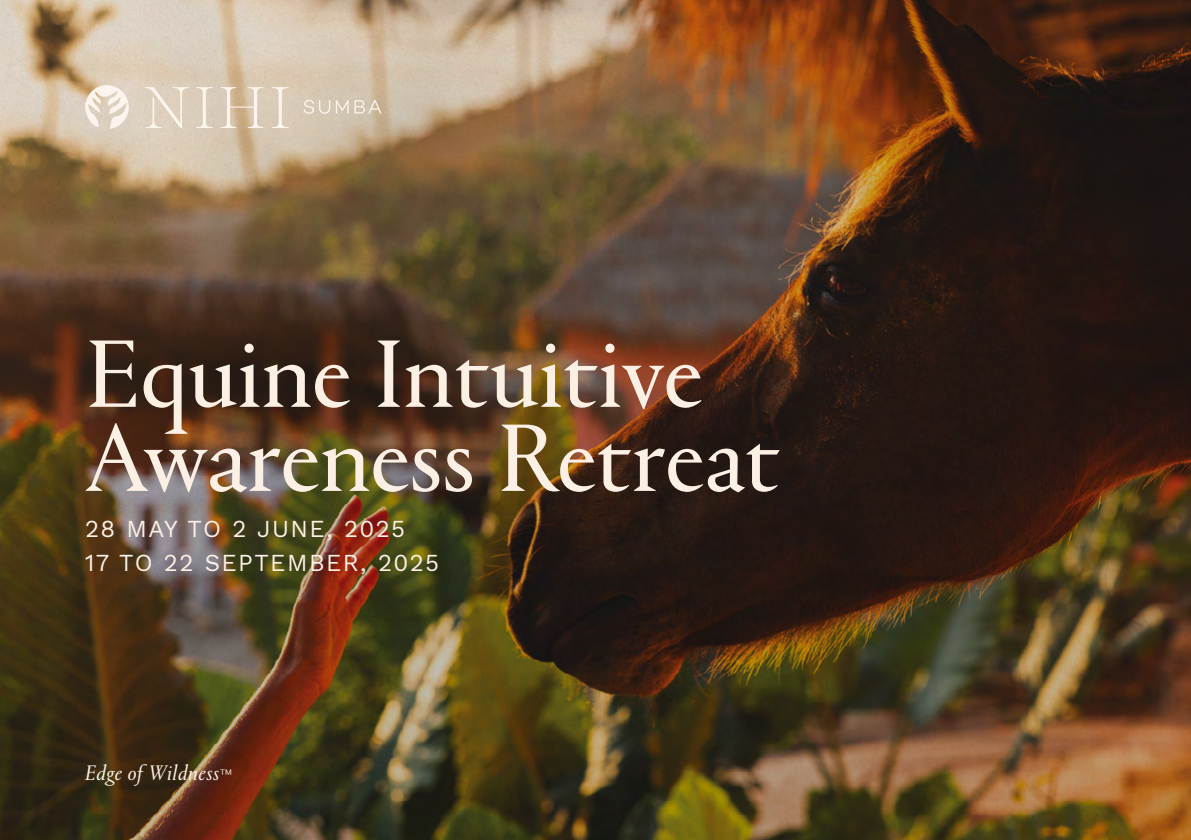
<style>
.page{position:relative;width:1191px;height:840px;background:#fff}
.page>*{position:absolute;margin:0;border:0;box-sizing:border-box;transform-origin:0 0}
.t1{font:100px/84px "Portrait";color:#fcf0e5}
.t2{font:24px/34.4px "Work Sans";letter-spacing:.06em;color:#fcf0e5}
.t3{font:italic 22px "Portrait";letter-spacing:.03em;color:#fcf0e5}
.s1{font-family:"Work Sans";font-weight:300;font-style:normal;font-size:16px}
</style>
<div class="page">
<img style="left:0;top:0;width:1191px;height:839px">
<svg style="left:221px;top:87px;width:42px;height:41px"></svg>
<svg style="left:272px;top:87px;width:17px;height:41px"></svg>
<svg style="left:196px;top:87px;width:17px;height:41px"></svg>
<svg style="left:145px;top:87px;width:44px;height:41px"></svg>
<svg style="left:84px;top:84px;width:45px;height:45px"></svg>
<svg style="left:303px;top:100px;width:78px;height:14px"></svg>
<h1 class="t1" style="left:85px;top:329px;width:697px">Equine Intuitive<br>Awareness Retreat</h1>
<p class="t2" style="left:85px;top:510px;width:356px">28 MAY TO 2 JUNE, 2025<br>17 TO 22 SEPTEMBER, 2025</p>
<p class="t3" style="left:85px;top:757px;width:149px">Edge of Wildness<span class="s1">™</span></p>
</div>
